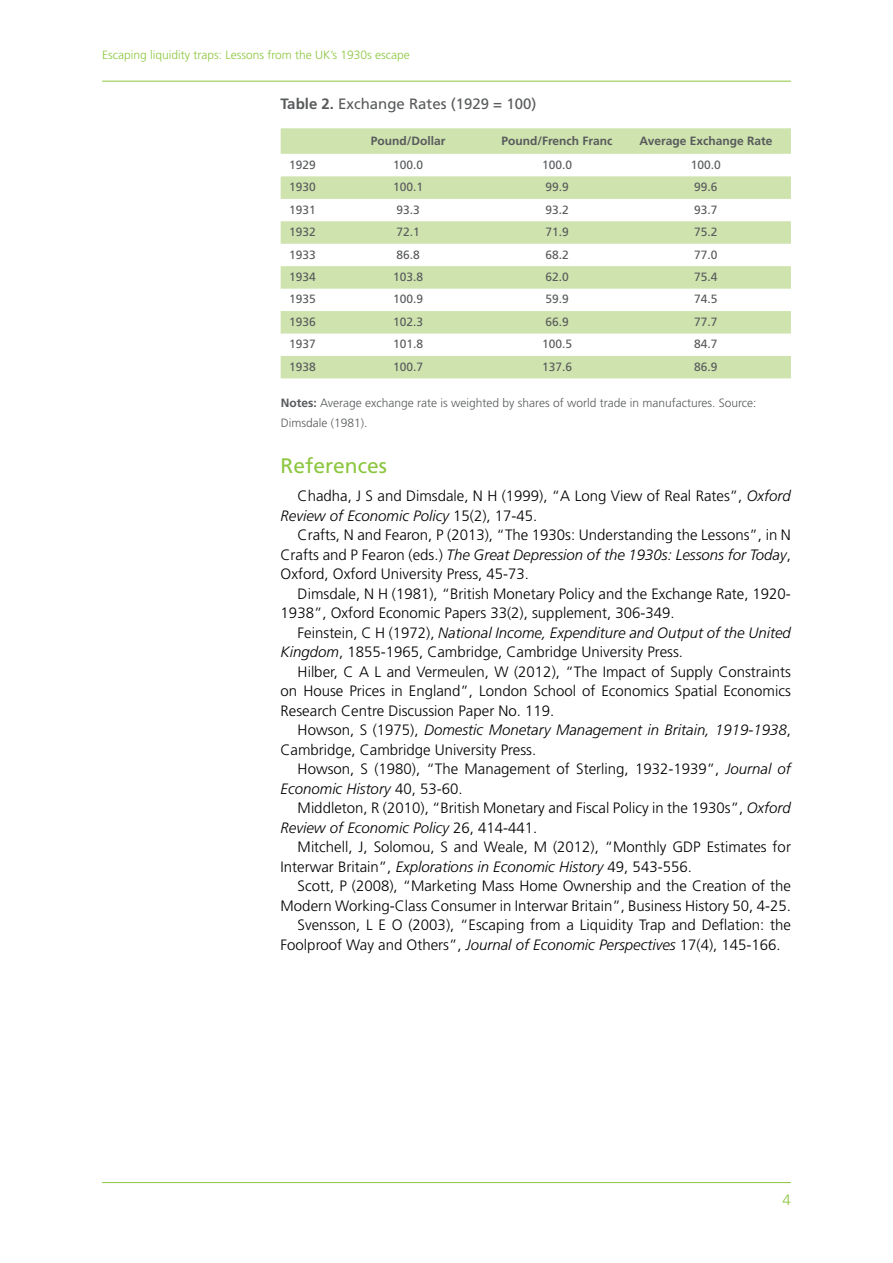
<style>
.page{position:relative;width:893px;height:1263px;background:#fff}
.page>*{position:absolute;margin:0;border:0;box-sizing:border-box;transform-origin:0 0}
.t1{font:21px "Frutiger LT Std";color:#8dc640}
.t2{font:300 15px/19.5px "Frutiger LT Std";color:#000}
.t3{font:15px "Frutiger LT Std";color:#585a5c}
.t4{font:300 15px "Frutiger LT Std";color:#8dc640}
.t5{font:12px "Frutiger LT Std";color:#585a5c}
.t6{font:300 12px/19.5px "Frutiger LT Std";color:#585a5c}
.t7{font:300 12px "Frutiger LT Std";color:#8dc640}
.t8{font:700 12px "Frutiger LT Std";color:#585a5c}
.s1{font-weight:700}
.s2{font-style:italic}
</style>
<div class="page">
<div style="left:281px;top:128px;width:510px;height:26px;background:#cfe3ae"></div>
<div style="left:281px;top:176px;width:510px;height:23px;background:#cfe3ae"></div>
<div style="left:281px;top:221px;width:510px;height:23px;background:#cfe3ae"></div>
<div style="left:281px;top:266px;width:510px;height:23px;background:#cfe3ae"></div>
<div style="left:281px;top:311px;width:510px;height:23px;background:#cfe3ae"></div>
<div style="left:281px;top:356px;width:510px;height:22px;background:#cfe3ae"></div>
<hr style="left:102px;top:81px;width:689px;height:1px;background:#8dc640">
<hr style="left:102px;top:1182px;width:689px;height:1px;background:#8dc640">
<p class="t7" style="left:102px;top:48px;width:309px">Escaping liquidity traps: Lessons from the UK’s 1930s escape</p>
<p class="t3" style="left:281px;top:95px;width:257px"><span class="s1">Table 2.</span> Exchange Rates (1929 = 100)</p>
<p class="t8" style="left:371px;top:134px;width:76px">Pound/Dollar</p>
<p class="t8" style="left:501px;top:134px;width:113px">Pound/French Franc</p>
<p class="t8" style="left:639px;top:134px;width:135px">Average Exchange Rate</p>
<p class="t5" style="left:289px;top:158px;width:28px">1929</p>
<p class="t5" style="left:393px;top:158px;width:32px">100.0</p>
<p class="t5" style="left:542px;top:158px;width:32px">100.0</p>
<p class="t5" style="left:691px;top:158px;width:32px">100.0</p>
<p class="t5" style="left:289px;top:180px;width:28px">1930</p>
<p class="t5" style="left:393px;top:180px;width:32px">100.1</p>
<p class="t5" style="left:545px;top:180px;width:25px">99.9</p>
<p class="t5" style="left:694px;top:180px;width:25px">99.6</p>
<p class="t5" style="left:289px;top:202px;width:28px">1931</p>
<p class="t5" style="left:397px;top:202px;width:25px">93.3</p>
<p class="t5" style="left:545px;top:202px;width:25px">93.2</p>
<p class="t5" style="left:694px;top:202px;width:25px">93.7</p>
<p class="t5" style="left:289px;top:225px;width:28px">1932</p>
<p class="t5" style="left:397px;top:225px;width:25px">72.1</p>
<p class="t5" style="left:545px;top:225px;width:25px">71.9</p>
<p class="t5" style="left:694px;top:225px;width:25px">75.2</p>
<p class="t5" style="left:289px;top:247px;width:28px">1933</p>
<p class="t5" style="left:397px;top:247px;width:25px">86.8</p>
<p class="t5" style="left:545px;top:247px;width:25px">68.2</p>
<p class="t5" style="left:694px;top:247px;width:25px">77.0</p>
<p class="t5" style="left:289px;top:270px;width:28px">1934</p>
<p class="t5" style="left:393px;top:270px;width:32px">103.8</p>
<p class="t5" style="left:545px;top:270px;width:25px">62.0</p>
<p class="t5" style="left:694px;top:270px;width:25px">75.4</p>
<p class="t5" style="left:289px;top:292px;width:28px">1935</p>
<p class="t5" style="left:393px;top:292px;width:32px">100.9</p>
<p class="t5" style="left:545px;top:292px;width:25px">59.9</p>
<p class="t5" style="left:694px;top:292px;width:25px">74.5</p>
<p class="t5" style="left:289px;top:315px;width:28px">1936</p>
<p class="t5" style="left:393px;top:315px;width:32px">102.3</p>
<p class="t5" style="left:545px;top:315px;width:25px">66.9</p>
<p class="t5" style="left:694px;top:315px;width:25px">77.7</p>
<p class="t5" style="left:289px;top:337px;width:28px">1937</p>
<p class="t5" style="left:393px;top:337px;width:32px">101.8</p>
<p class="t5" style="left:542px;top:337px;width:32px">100.5</p>
<p class="t5" style="left:694px;top:337px;width:25px">84.7</p>
<p class="t5" style="left:289px;top:360px;width:28px">1938</p>
<p class="t5" style="left:393px;top:360px;width:32px">100.7</p>
<p class="t5" style="left:542px;top:360px;width:32px">137.6</p>
<p class="t5" style="left:694px;top:360px;width:25px">86.9</p>
<p class="t6" style="left:281px;top:393px;width:477px"><span class="s1">Notes:</span> Average exchange rate is weighted by shares of world trade in manufactures. Source:<br>Dimsdale (1981).</p>
<h1 class="t1" style="left:281px;top:454px;width:108px">References</h1>
<p class="t2" style="left:281px;top:487px;width:512px;text-indent:17px">Chadha, J S and Dimsdale, N H (1999), “A Long View of Real Rates”, <span class="s2">Oxford<br>Review of Economic Policy</span> 15(2), 17-45.</p>
<p class="t2" style="left:281px;top:526px;width:512px;text-align:justify;text-indent:17px">Crafts, N and Fearon, P (2013), “The 1930s: Understanding the Lessons”, in N Crafts and P Fearon (eds.) <span class="s2">The Great Depression of the 1930s: Lessons for Today</span>, Oxford, Oxford University Press, 45-73.</p>
<p class="t2" style="left:281px;top:584px;width:512px;text-indent:17px">Dimsdale, N H (1981), “British Monetary Policy and the Exchange Rate, 1920-<br>1938”, Oxford Economic Papers 33(2), supplement, 306-349.</p>
<p class="t2" style="left:281px;top:623px;width:512px;text-indent:17px">Feinstein, C H (1972), <span class="s2">National Income, Expenditure and Output of the United<br>Kingdom</span>, 1855-1965, Cambridge, Cambridge University Press.</p>
<p class="t2" style="left:281px;top:662px;width:512px;text-align:justify;text-indent:17px">Hilber, C A L and Vermeulen, W (2012), “The Impact of Supply Constraints on House Prices in England”, London School of Economics Spatial Economics Research Centre Discussion Paper No. 119.</p>
<p class="t2" style="left:281px;top:721px;width:512px;text-indent:17px">Howson, S (1975), <span class="s2">Domestic Monetary Management in Britain, 1919-1938</span>,<br>Cambridge, Cambridge University Press.</p>
<p class="t2" style="left:281px;top:760px;width:512px;text-indent:17px">Howson, S (1980), “The Management of Sterling, 1932-1939”, <span class="s2">Journal of<br>Economic History</span> 40, 53-60.</p>
<p class="t2" style="left:281px;top:799px;width:512px;text-indent:17px">Middleton, R (2010), “British Monetary and Fiscal Policy in the 1930s”, <span class="s2">Oxford<br>Review of Economic Policy</span> 26, 414-441.</p>
<p class="t2" style="left:281px;top:838px;width:512px;text-indent:17px">Mitchell, J, Solomou, S and Weale, M (2012), “Monthly GDP Estimates for<br>Interwar Britain”, <span class="s2">Explorations in Economic History</span> 49, 543-556.</p>
<p class="t2" style="left:298px;top:877px;width:495px">Scott, P (2008), “Marketing Mass Home Ownership and the Creation of the</p>
<p class="t2" style="left:281px;top:896px;width:512px">Modern Working-Class Consumer in Interwar Britain”, Business History 50, 4-25.</p>
<p class="t2" style="left:298px;top:916px;width:495px">Svensson, L E O (2003), “Escaping from a Liquidity Trap and Deflation: the</p>
<p class="t2" style="left:281px;top:935px;width:502px">Foolproof Way and Others”, <span class="s2">Journal of Economic Perspectives</span> 17(4), 145-166.</p>
<p class="t4" style="left:783px;top:1192px;width:10px">4</p>
</div>
